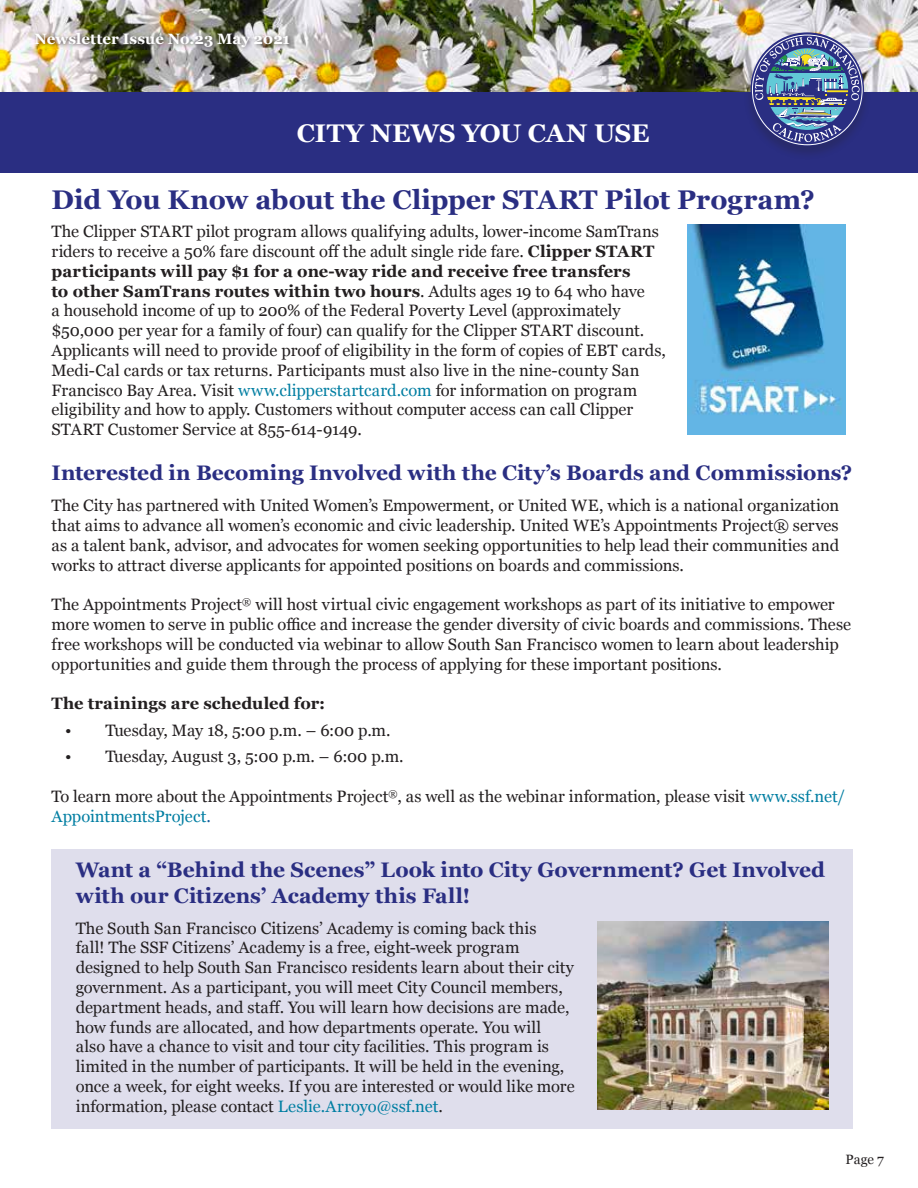
<style>
.page{position:relative;width:918px;height:1188px;background:#fff}
.page>*{position:absolute;margin:0;border:0;box-sizing:border-box;transform-origin:0 0}
.t1{font:700 27px "Georgia";letter-spacing:-.01em;color:#2a2e82}
.t2{font:700 25.5px "Georgia";letter-spacing:-.005em;color:#fff}
.t3{font:700 21px/25.2px "Georgia";color:#2a2e82}
.t4{font:16.5px/19.8px "Georgia";color:#231f20}
.t5{font:700 16.5px "Georgia";letter-spacing:.005em;color:#231f20}
.t6{font:700 15px "Georgia";color:#fff}
.t7{font:13.5px "Georgia";color:#231f20}
.s1{font-weight:700}
.s2{color:#007ea2}
.s3{color:#175d9e}
</style>
<div class="page">
<img style="left:0;top:0;width:918px;height:92px">
<div style="left:33px;top:30px;width:263px;height:23px;background:#231f20;opacity:.7"></div>
<div style="left:0;top:92px;width:918px;height:81px;background:#2a2e82"></div>
<div style="left:743px;top:32px;width:128px;height:128px;background:#231f20;opacity:.25"></div>
<svg style="left:751px;top:32px;width:113px;height:114px"></svg>
<div style="left:52px;top:849px;width:801px;height:280px;background:#dfdeec"></div>
<img style="left:688px;top:225px;width:157px;height:210px">
<img style="left:597px;top:921px;width:232px;height:189px">
<p class="t6" style="left:35px;top:27px;width:257px">Newsletter Issue No.23 May 2021</p>
<h2 class="t2" style="left:297px;top:114px;width:354px">CITY NEWS YOU CAN USE</h2>
<h1 class="t1" style="left:52px;top:180px;width:765px">Did You Know about the Clipper START Pilot Program?</h1>
<p class="t4" style="left:52px;top:221px;width:616px">The Clipper START pilot program allows qualifying adults, lower-income SamTrans riders to receive a 50% fare discount off the adult single ride fare. <span class="s1">Clipper START participants will pay $1 for a one-way ride and receive free transfers<br>to other SamTrans routes within two hours</span>. Adults ages 19 to 64 who have<br>a household income of up to 200% of the Federal Poverty Level (approximately $50,000 per year for a family of four) can qualify for the Clipper START discount.<br>Applicants will need to provide proof of eligibility in the form of copies of EBT cards, Medi-Cal cards or tax returns. Participants must also live in the nine-county San Francisco Bay Area. Visit <span class="s2">www.clipperstartcard.com</span> for information on program eligibility and how to apply. Customers without computer access can call Clipper START Customer Service at 855-614-9149.</p>
<p class="t3" style="left:52px;top:459px;width:802px">Interested in Becoming Involved with the City’s Boards and Commissions?</p>
<p class="t4" style="left:52px;top:495px;width:789px;text-align:justify">The City has partnered with United Women’s Empowerment, or United WE, which is a national organization that aims to advance all women’s economic and civic leadership. United WE’s Appointments Project® serves as a talent bank, advisor, and advocates for women seeking opportunities to help lead their communities and works to attract diverse applicants for appointed positions on boards and commissions.</p>
<p class="t4" style="left:52px;top:594px;width:801px">The Appointments Project<sup>®</sup> will host virtual civic engagement workshops as part of its initiative to empower more women to serve in public office and increase the gender diversity of civic boards and commissions. These free workshops will be conducted via webinar to allow South San Francisco women to learn about leadership opportunities and guide them through the process of applying for these important positions.</p>
<p class="t5" style="left:52px;top:691px;width:275px">The trainings are scheduled for:</p>
<p class="t4" style="left:65px;top:720px;width:327px">• Tuesday, May 18, 5:00 p.m. – 6:00 p.m.</p>
<p class="t4" style="left:65px;top:746px;width:340px">• Tuesday, August 3, 5:00 p.m. – 6:00 p.m.</p>
<p class="t4" style="left:52px;top:786px;width:795px">To learn more about the Appointments Project<sup>®</sup>, as well as the webinar information, please visit <span class="s2">www.ssf.net/<br>AppointmentsProject</span><span class="s3">.</span></p>
<p class="t3" style="left:76px;top:856px;width:751px">Want a “Behind the Scenes” Look into City Government? Get Involved with our Citizens’ Academy this Fall!</p>
<p class="t4" style="left:76px;top:917px;width:500px">The South San Francisco Citizens’ Academy is coming back this<br>fall! The SSF Citizens’ Academy is a free, eight-week program designed to help South San Francisco residents learn about their city government. As a participant, you will meet City Council members, department heads, and staff. You will learn how decisions are made, how funds are allocated, and how departments operate. You will also have a chance to visit and tour city facilities. This program is limited in the number of participants. It will be held in the evening, once a week, for eight weeks. If you are interested or would like more information, please contact <span class="s2">Leslie.Arroyo@ssf.net</span>.</p>
<p class="t7" style="left:846px;top:1150px;width:40px">Page 7</p>
</div>
